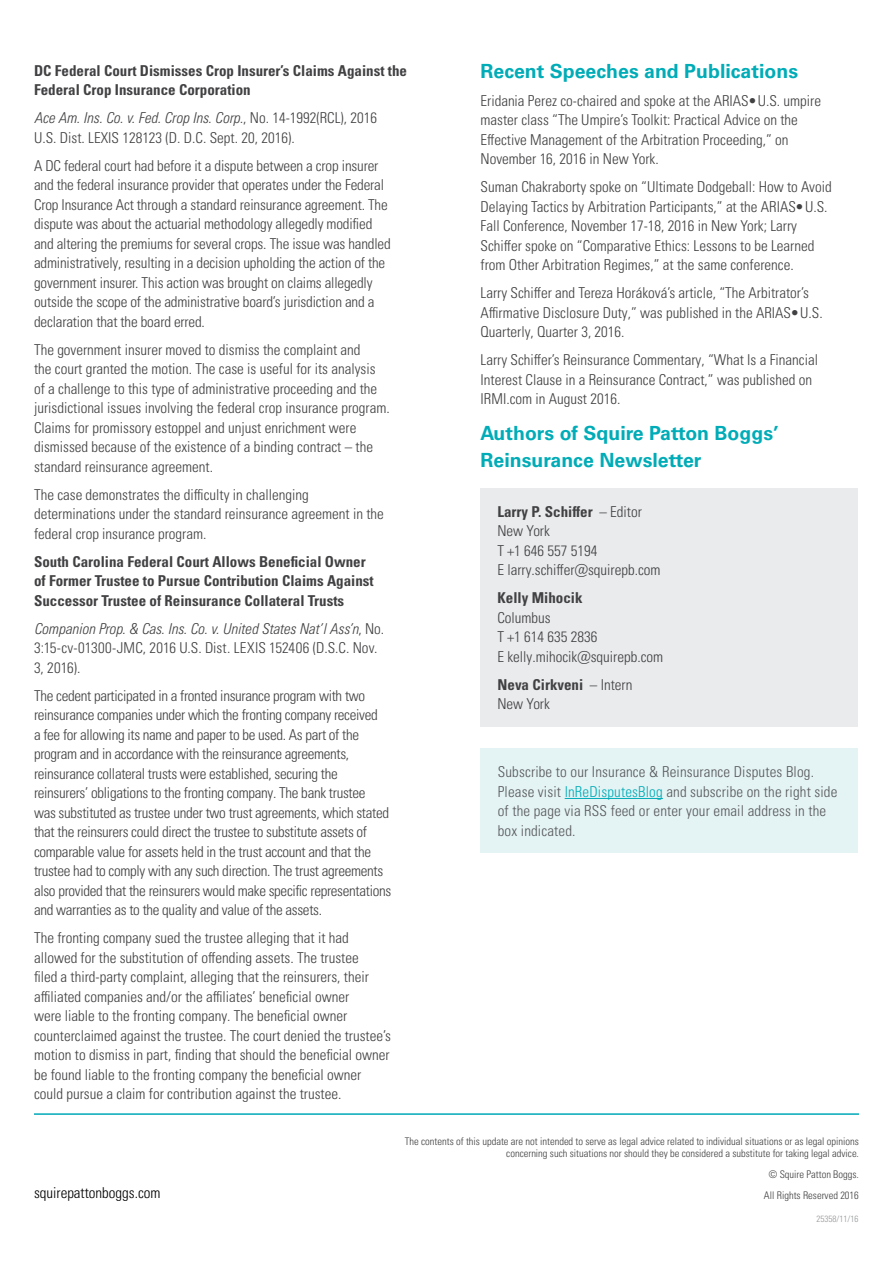
<style>
.page{position:relative;width:893px;height:1263px;background:#fff}
.page>*{position:absolute;margin:0;border:0;box-sizing:border-box;transform-origin:0 0}
.t1{font:700 19.5px/27px "Univers LTCYR 65";color:#00acb7}
.t2{font:15px/19.5px "Univers LTCYR 47 Light Cond";color:#414042}
.t3{font:15px/19.5px "Univers LTCYR 47 Light Cond";letter-spacing:-.02em;color:#414042}
.t4{font:15px/19.5px "Univers LTCYR 67 Bold Cond";color:#414042}
.t5{font:15px/19.5px "Univers LTCYR 47 Light Cond";letter-spacing:.01em;color:#58595b}
.t6{font:15px "Univers LTCYR 47 Light Cond Obl";color:#414042}
.t7{font:15px "Univers LTCYR 47 Light Cond";color:#000}
.t8{font:10.5px/12.6px "Univers LTCYR 47 Light Cond";color:#414042;text-align:right}
.t9{font:9px "Univers LTCYR 47 Light Cond";color:#939598}
.s1{font-family:"Univers LTCYR 47 Light Cond"}
.s2{color:#00acb7}
</style>
<div class="page">
<div style="left:480px;top:488px;width:378px;height:238px;background:#e9ebed"></div>
<div style="left:481px;top:748px;width:377px;height:105px;background:#e4f3f4"></div>
<hr style="left:565px;top:798px;width:98px;height:1px;background:#00acb7">
<hr style="left:34px;top:1113px;width:825px;height:2px;background:#00a9b7">
<h1 class="t1" style="left:480px;top:57px;width:319px">Recent Speeches and Publications</h1>
<p class="t2" style="left:480px;top:90px;width:342px">Eridania Perez co-chaired and spoke at the ARIAS•U.S. umpire master class “The Umpire’s Toolkit: Practical Advice on the Effective Management of the Arbitration Proceeding,” on November 16, 2016 in New York.</p>
<p class="t2" style="left:480px;top:177px;width:353px">Suman Chakraborty spoke on “Ultimate Dodgeball: How to Avoid Delaying Tactics by Arbitration Participants,” at the ARIAS•U.S.<br>Fall Conference, November 17-18, 2016 in New York; Larry Schiffer spoke on “Comparative Ethics: Lessons to be Learned from Other Arbitration Regimes,” at the same conference.</p>
<p class="t2" style="left:480px;top:283px;width:344px">Larry Schiffer and Tereza Horáková’s article, “The Arbitrator’s<br>Affirmative Disclosure Duty,” was published in the ARIAS•U.S.<br>Quarterly, Quarter 3, 2016.</p>
<p class="t2" style="left:480px;top:350px;width:339px">Larry Schiffer’s Reinsurance Commentary, “What Is a Financial<br>Interest Clause in a Reinsurance Contract,” was published on<br>IRMI.com in August 2016.</p>
<h1 class="t1" style="left:480px;top:419px;width:299px">Authors of Squire Patton Boggs’<br>Reinsurance Newsletter</h1>
<p class="t4" style="left:497px;top:501px;width:146px">Larry P. Schiffer <span class="s1">– Editor</span></p>
<p class="t2" style="left:497px;top:520px;width:165px">New York<br>T +1 646 557 5194<br>E larry.schiffer@squirepb.com</p>
<p class="t4" style="left:497px;top:588px;width:87px">Kelly Mihocik</p>
<p class="t2" style="left:497px;top:607px;width:167px">Columbus<br>T +1 614 635 2836<br>E kelly.mihocik@squirepb.com</p>
<p class="t4" style="left:497px;top:674px;width:136px">Neva Cirkveni <span class="s1">– Intern</span></p>
<p class="t2" style="left:497px;top:693px;width:54px">New York</p>
<p class="t4" style="left:34px;top:60px;width:374px">DC Federal Court Dismisses Crop Insurer’s Claims Against the<br>Federal Crop Insurance Corporation</p>
<p class="t6" style="left:34px;top:108px;width:345px">Ace Am. Ins. Co. v. Fed. Crop Ins. Corp.<span class="s1">, No. 14-1992(RCL), 2016</span></p>
<p class="t2" style="left:34px;top:123px;width:346px;line-height:28px">U.S. Dist. LEXIS 128123 (D. D.C. Sept. 20, 2016).<br>A DC federal court had before it a dispute between a crop insurer</p>
<p class="t2" style="left:34px;top:174px;width:358px">and the federal insurance provider that operates under the Federal Crop Insurance Act through a standard reinsurance agreement. The dispute was about the actuarial methodology allegedly modified and altering the premiums for several crops. The issue was handled administratively, resulting in a decision upholding the action of the government insurer. This action was brought on claims allegedly outside the scope of the administrative board’s jurisdiction and a declaration that the board erred.</p>
<p class="t2" style="left:34px;top:339px;width:357px">The government insurer moved to dismiss the complaint and<br>the court granted the motion. The case is useful for its analysis of a challenge to this type of administrative proceeding and the jurisdictional issues involving the federal crop insurance program.<br>Claims for promissory estoppel and unjust enrichment were dismissed because of the existence of a binding contract – the standard reinsurance agreement.</p>
<p class="t2" style="left:34px;top:484px;width:351px">The case demonstrates the difficulty in challenging determinations under the standard reinsurance agreement in the federal crop insurance program.</p>
<p class="t4" style="left:34px;top:551px;width:341px">South Carolina Federal Court Allows Beneficial Owner of Former Trustee to Pursue Contribution Claims Against<br>Successor Trustee of Reinsurance Collateral Trusts</p>
<p class="t6" style="left:34px;top:618px;width:352px">Companion Prop. &amp; Cas. Ins. Co. v. United States Nat’l Ass’n<span class="s1">, No.</span></p>
<p class="t2" style="left:34px;top:637px;width:345px">3:15-cv-01300-JMC, 2016 U.S. Dist. LEXIS 152406 (D.S.C. Nov.<br>3, 2016).</p>
<p class="t3" style="left:34px;top:685px;width:359px">The cedent participated in a fronted insurance program with two reinsurance companies under which the fronting company received<br>a fee for allowing its name and paper to be used. As part of the program and in accordance with the reinsurance agreements, reinsurance collateral trusts were established, securing the reinsurers’ obligations to the fronting company. The bank trustee<br>was substituted as trustee under two trust agreements, which stated that the reinsurers could direct the trustee to substitute assets of comparable value for assets held in the trust account and that the trustee had to comply with any such direction. The trust agreements also provided that the reinsurers would make specific representations and warranties as to the quality and value of the assets.</p>
<p class="t2" style="left:34px;top:927px;width:358px">The fronting company sued the trustee alleging that it had allowed for the substitution of offending assets. The trustee<br>filed a third-party complaint, alleging that the reinsurers, their affiliated companies and/or the affiliates’ beneficial owner<br>were liable to the fronting company. The beneficial owner counterclaimed against the trustee. The court denied the trustee’s motion to dismiss in part, finding that should the beneficial owner be found liable to the fronting company the beneficial owner could pursue a claim for contribution against the trustee.</p>
<p class="t8" style="left:405px;top:1134px;width:456px">The contents of this update are not intended to serve as legal advice related to individual situations or as legal opinions concerning such situations nor should they be considered a substitute for taking legal advice.</p>
<p class="t8" style="left:769px;top:1168px;width:92px">© Squire Patton Boggs.</p>
<p class="t7" style="left:34px;top:1183px;width:128px">squirepattonboggs.com</p>
<p class="t8" style="left:764px;top:1189px;width:97px">All Rights Reserved 2016</p>
<p class="t9" style="left:816px;top:1212px;width:43px">25358/11/16</p>
<p class="t5" style="left:498px;top:762px;width:341px">Subscribe to our Insurance &amp; Reinsurance Disputes Blog.<br>Please visit <span class="s2">InReDisputesBlog</span> and subscribe on the right side of the page via RSS feed or enter your email address in the box indicated.</p>
</div>
